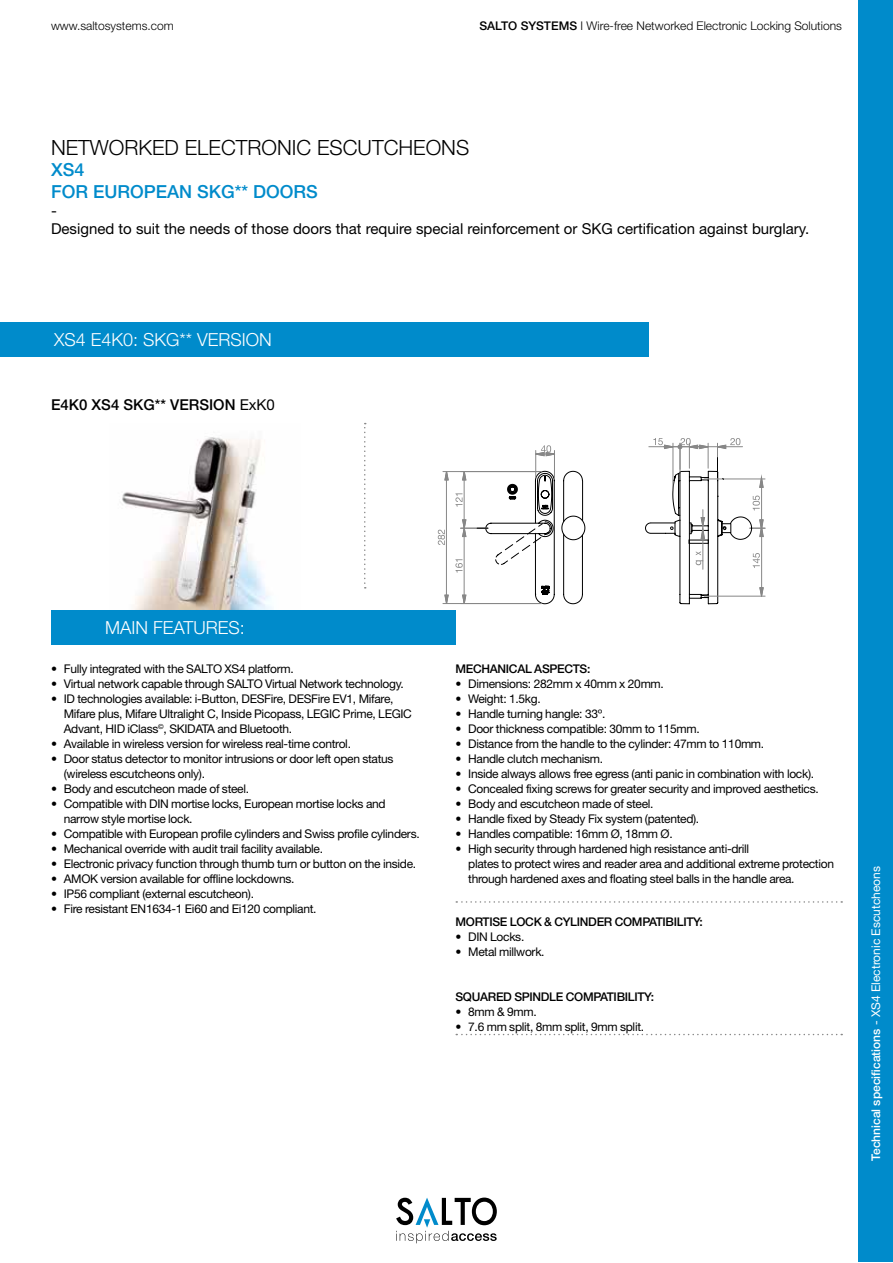
<style>
.page{position:relative;width:893px;height:1263px;background:#fff}
.page>*{position:absolute;margin:0;border:0;box-sizing:border-box;transform-origin:0 0}
.t1{font:300 21px "Helvetica Neue LT Std";color:#000}
.t2{font:300 18px "Helvetica Neue LT Std";color:#fff}
.t3{font:500 18px/21.6px "Helvetica Neue LT Std";color:#008bcb}
.t4{font:15px/18px "Helvetica Neue LT Std";color:#000}
.t5{font:500 15px "Helvetica Neue LT Std";color:#000}
.t6{font:12px/15px "Helvetica Neue LT Std";letter-spacing:-.025em;color:#000}
.t7{font:500 12px "Helvetica Neue LT Std";letter-spacing:-.025em;color:#000}
.t8{font:300 12px "Helvetica Neue LT Std";color:#000}
.t9{font:12px "Helvetica Neue LT Std";color:#fff}
.s1{font-weight:500}
.s2{font-weight:400}
</style>
<div class="page">
<div style="left:859px;top:1px;width:34px;height:1261px;background:#008bcb"></div>
<svg style="left:396px;top:1197px;width:101px;height:46px"></svg>
<div style="left:0;top:322px;width:649px;height:34px;background:#008bcb"></div>
<img style="left:120px;top:437px;width:152px;height:173px">
<svg style="left:438px;top:530px;width:7px;height:15px"></svg>
<svg style="left:445px;top:472px;width:3px;height:8px"></svg>
<svg style="left:445px;top:595px;width:3px;height:8px"></svg>
<hr style="left:443px;top:471px;width:99px;height:1px;background:#878787">
<hr style="left:443px;top:603px;width:99px;height:1px;background:#878787">
<hr style="left:446px;top:471px;width:1px;height:132px;background:#878787">
<svg style="left:455px;top:438px;width:310px;height:166px"></svg>
<div style="left:51px;top:610px;width:404px;height:34px;background:#008bcb"></div>
<svg style="left:364px;top:423px;width:2px;height:165px"></svg>
<svg style="left:456px;top:901px;width:386px;height:2px"></svg>
<svg style="left:456px;top:1034px;width:386px;height:1px"></svg>
<p class="t8" style="left:51px;top:18px;width:124px">www.saltosystems.com</p>
<p class="t8" style="left:479px;top:19px;width:364px"><span class="s1">SALTO SYSTEMS</span> I Wire-free Networked Electronic Locking Solutions</p>
<h1 class="t1" style="left:51px;top:134px;width:420px">NETWORKED ELECTRONIC ESCUTCHEONS</h1>
<h2 class="t3" style="left:51px;top:159px;width:268px">XS4<br>FOR EUROPEAN SKG** DOORS</h2>
<p class="t4" style="left:51px;top:201px;width:760px">-<br>Designed to suit the needs of those doors that require special reinforcement or SKG certification against burglary.</p>
<h2 class="t2" style="left:54px;top:328px;width:219px">XS4 E4K0: SKG** VERSION</h2>
<p class="t5" style="left:51px;top:395px;width:225px">E4K0 XS4 SKG** VERSION <span class="s2">ExK0</span></p>
<h2 class="t2" style="left:105px;top:616px;width:141px">MAIN FEATURES:</h2>
<p class="t6" style="left:51px;top:661px;width:244px">• Fully integrated with the SALTO XS4 platform.</p>
<p class="t6" style="left:51px;top:676px;width:354px">• Virtual network capable through SALTO Virtual Network technology.</p>
<p class="t6" style="left:64px;top:691px;width:350px;text-indent:-13px">• ID technologies available: i-Button, DESFire, DESFire EV1, Mifare,<br>Mifare plus, Mifare Ultralight C, Inside Picopass, LEGIC Prime, LEGIC<br>Advant, HID iClass<sup>©</sup>, SKIDATA and Bluetooth.</p>
<p class="t6" style="left:51px;top:736px;width:301px">• Available in wireless version for wireless real-time control.</p>
<p class="t6" style="left:64px;top:751px;width:331px;text-indent:-13px">• Door status detector to monitor intrusions or door left open status (wireless escutcheons only).</p>
<p class="t6" style="left:51px;top:781px;width:200px">• Body and escutcheon made of steel.</p>
<p class="t6" style="left:64px;top:796px;width:323px;text-indent:-13px">• Compatible with DIN mortise locks, European mortise locks and narrow style mortise lock.</p>
<p class="t6" style="left:51px;top:826px;width:370px">• Compatible with European profile cylinders and Swiss profile cylinders.</p>
<p class="t6" style="left:51px;top:841px;width:274px">• Mechanical override with audit trail facility available.</p>
<p class="t6" style="left:51px;top:856px;width:367px">• Electronic privacy function through thumb turn or button on the inside.</p>
<p class="t6" style="left:51px;top:871px;width:245px">• AMOK version available for offline lockdowns.</p>
<p class="t6" style="left:51px;top:886px;width:204px">• IP56 compliant (external escutcheon).</p>
<p class="t6" style="left:51px;top:901px;width:267px">• Fire resistant EN1634-1 Ei60 and Ei120 compliant.</p>
<p class="t7" style="left:455px;top:662px;width:136px">MECHANICAL ASPECTS:</p>
<p class="t6" style="left:455px;top:676px;width:210px">• Dimensions: 282mm x 40mm x 20mm.</p>
<p class="t6" style="left:455px;top:691px;width:87px">• Weight: 1.5kg.</p>
<p class="t6" style="left:455px;top:706px;width:151px">• Handle turning hangle: 33º.</p>
<p class="t6" style="left:455px;top:721px;width:246px">• Door thickness compatible: 30mm to 115mm.</p>
<p class="t6" style="left:455px;top:736px;width:310px">• Distance from the handle to the cylinder: 47mm to 110mm.</p>
<p class="t6" style="left:455px;top:751px;width:149px">• Handle clutch mechanism.</p>
<p class="t6" style="left:455px;top:766px;width:360px">• Inside always allows free egress (anti panic in combination with lock).</p>
<p class="t6" style="left:455px;top:781px;width:365px">• Concealed fixing screws for greater security and improved aesthetics.</p>
<p class="t6" style="left:455px;top:796px;width:200px">• Body and escutcheon made of steel.</p>
<p class="t6" style="left:455px;top:811px;width:245px">• Handle fixed by Steady Fix system (patented).</p>
<p class="t6" style="left:455px;top:826px;width:219px">• Handles compatible: 16mm Ø, 18mm Ø.</p>
<p class="t6" style="left:468px;top:841px;width:367px;text-indent:-13px">• High security through hardened high resistance anti-drill<br>plates to protect wires and reader area and additional extreme protection through hardened axes and floating steel balls in the handle area.</p>
<p class="t7" style="left:455px;top:915px;width:249px">MORTISE LOCK &amp; CYLINDER COMPATIBILITY:</p>
<p class="t6" style="left:455px;top:929px;width:70px">• DIN Locks.</p>
<p class="t6" style="left:455px;top:944px;width:91px">• Metal millwork.</p>
<p class="t7" style="left:455px;top:989px;width:200px">SQUARED SPINDLE COMPATIBILITY:</p>
<p class="t6" style="left:455px;top:1004px;width:83px">• 8mm &amp; 9mm.</p>
<p class="t6" style="left:455px;top:1019px;width:190px">• 7.6 mm split, 8mm split, 9mm split.</p>
<p class="t9" style="left:869px;top:1161px;width:296px;rotate:-90deg"><span class="s1">Technical specifications</span> - XS4 Electronic Escutcheons</p>
</div>
